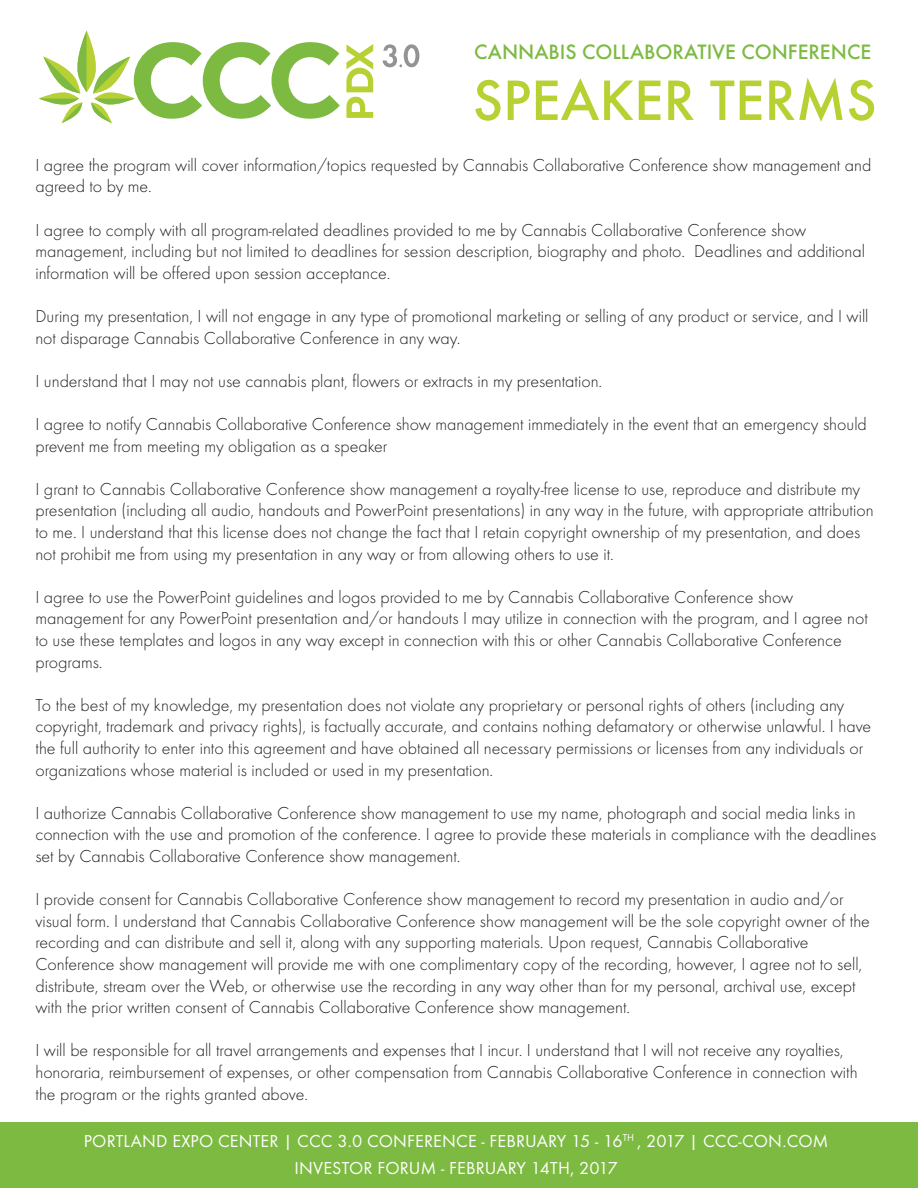
<style>
.page{position:relative;width:918px;height:1188px;background:#fff}
.page>*{position:absolute;margin:0;border:0;box-sizing:border-box;transform-origin:0 0}
.t1{font:500 59.1px "Futura T";color:#b7d133}
.t2{font:500 21.6px "Futura T";color:#7dba41}
.t3{font:300 18px/21.6px "Futura T";color:#231f20}
.t4{font:18px/27px "Futura T";letter-spacing:.01em;color:#fff;text-align:center}
</style>
<div class="page">
<div style="left:0;top:1122px;width:918px;height:66px;background:#7dba41"></div>
<svg style="left:346px;top:44px;width:27px;height:74px"></svg>
<svg style="left:39px;top:31px;width:301px;height:92px"></svg>
<svg style="left:383px;top:44px;width:36px;height:23px"></svg>
<p class="t2" style="left:474px;top:39px;width:399px">CANNABIS COLLABORATIVE CONFERENCE</p>
<h1 class="t1" style="left:473px;top:66px;width:406px">SPEAKER TERMS</h1>
<p class="t3" style="left:35px;top:154px;width:838px">I agree the program will cover information/topics requested by Cannabis Collaborative Conference show management and agreed to by me.</p>
<p class="t3" style="left:35px;top:219px;width:831px">I agree to comply with all program-related deadlines provided to me by Cannabis Collaborative Conference show management, including but not limited to deadlines for session description, biography and photo. Deadlines and additional information will be offered upon session acceptance.</p>
<p class="t3" style="left:35px;top:305px;width:835px">During my presentation, I will not engage in any type of promotional marketing or selling of any product or service, and I will not disparage Cannabis Collaborative Conference in any way.</p>
<p class="t3" style="left:35px;top:370px;width:568px">I understand that I may not use cannabis plant, flowers or extracts in my presentation.</p>
<p class="t3" style="left:35px;top:413px;width:833px">I agree to notify Cannabis Collaborative Conference show management immediately in the event that an emergency should prevent me from meeting my obligation as a speaker</p>
<p class="t3" style="left:35px;top:478px;width:840px">I grant to Cannabis Collaborative Conference show management a royalty-free license to use, reproduce and distribute my presentation (including all audio, handouts and PowerPoint presentations) in any way in the future, with appropriate attribution to me. I understand that this license does not change the fact that I retain copyright ownership of my presentation, and does not prohibit me from using my presentation in any way or from allowing others to use it.</p>
<p class="t3" style="left:35px;top:586px;width:834px">I agree to use the PowerPoint guidelines and logos provided to me by Cannabis Collaborative Conference show management for any PowerPoint presentation and/or handouts I may utilize in connection with the program, and I agree not to use these templates and logos in any way except in connection with this or other Cannabis Collaborative Conference programs.</p>
<p class="t3" style="left:35px;top:694px;width:837px">To the best of my knowledge, my presentation does not violate any proprietary or personal rights of others (including any copyright, trademark and privacy rights), is factually accurate, and contains nothing defamatory or otherwise unlawful. I have the full authority to enter into this agreement and have obtained all necessary permissions or licenses from any individuals or organizations whose material is included or used in my presentation.</p>
<p class="t3" style="left:35px;top:802px;width:842px">I authorize Cannabis Collaborative Conference show management to use my name, photograph and social media links in connection with the use and promotion of the conference. I agree to provide these materials in compliance with the deadlines set by Cannabis Collaborative Conference show management.</p>
<p class="t3" style="left:35px;top:888px;width:836px">I provide consent for Cannabis Collaborative Conference show management to record my presentation in audio and/or visual form. I understand that Cannabis Collaborative Conference show management will be the sole copyright owner of the recording and can distribute and sell it, along with any supporting materials. Upon request, Cannabis Collaborative Conference show management will provide me with one complimentary copy of the recording, however, I agree not to sell, distribute, stream over the Web, or otherwise use the recording in any way other than for my personal, archival use, except with the prior written consent of Cannabis Collaborative Conference show management.</p>
<p class="t3" style="left:35px;top:1039px;width:824px">I will be responsible for all travel arrangements and expenses that I incur. I understand that I will not receive any royalties, honoraria, reimbursement of expenses, or other compensation from Cannabis Collaborative Conference in connection with the program or the rights granted above.</p>
<p class="t4" style="left:84px;top:1128px;width:746px">PORTLAND EXPO CENTER | CCC 3.0 CONFERENCE - FEBRUARY 15 - 16<sup>TH</sup> , 2017 | CCC-CON.COM<br>INVESTOR FORUM - FEBRUARY 14TH, 2017</p>
</div>
